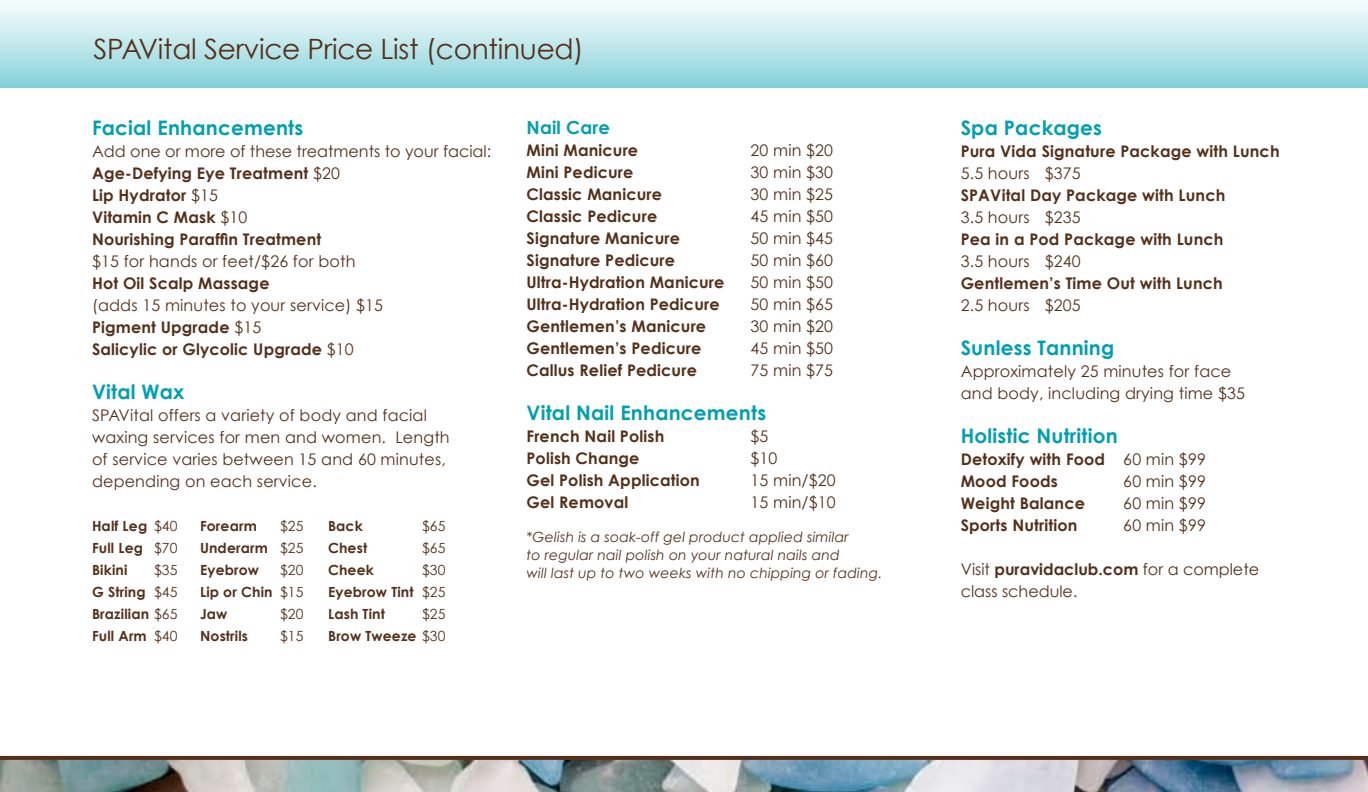
<style>
.page{position:relative;width:1368px;height:792px;background:#fff}
.page>*{position:absolute;margin:0;border:0;box-sizing:border-box;transform-origin:0 0}
.t1{font:28px "Century Gothic";letter-spacing:-.01em;color:#54301a}
.t2{font:700 20px "Century Gothic";letter-spacing:.01em;color:#00a0af}
.t3{font:700 18px "Century Gothic";letter-spacing:.01em;color:#00a0af}
.t4{font:700 16px/22px "Century Gothic";letter-spacing:.01em;color:#54301a}
.t5{font:16px/22px "Century Gothic";letter-spacing:.01em;color:#54301a}
.t6{font:700 14px "Century Gothic";letter-spacing:.01em;color:#54301a}
.t7{font:italic 14px/18px "Century Gothic";letter-spacing:.01em;color:#54301a}
.t8{font:14px "Century Gothic";letter-spacing:.01em;color:#54301a}
.s1{font-weight:400}
.s2{font-weight:700}
</style>
<div class="page">
<img style="left:0;top:760px;width:1368px;height:32px">
<hr style="left:7px;top:755px;width:1361px;height:4px;background:#eeebe9">
<svg style="left:0;top:756px;width:1368px;height:4px;fill:#54301a"></svg>
<div style="left:0;top:0;width:1368px;height:88px;background:linear-gradient(to bottom,#fafdfd,#87d2d9)"></div>
<h1 class="t1" style="left:94px;top:32px;width:492px">SPAVital Service Price List (continued)</h1>
<p class="t2" style="left:92px;top:116px;width:213px">Facial Enhancements</p>
<p class="t4" style="left:92px;top:140px;width:401px"><span class="s1">Add one or more of these treatments to your facial:<br></span>Age-Defying Eye Treatment <span class="s1">$20<br></span>Lip Hydrator <span class="s1">$15<br></span>Vitamin C Mask <span class="s1">$10<br></span>Nourishing Paraffin Treatment</p>
<p class="t5" style="left:92px;top:250px;width:265px">$15 for hands or feet/$26 for both</p>
<p class="t4" style="left:92px;top:272px;width:179px">Hot Oil Scalp Massage</p>
<p class="t4" style="left:92px;top:294px;width:293px"><span class="s1">(adds 15 minutes to your service) $15<br></span>Pigment Upgrade <span class="s1">$15<br></span>Salicylic or Glycolic Upgrade <span class="s1">$10</span></p>
<p class="t2" style="left:92px;top:380px;width:94px">Vital Wax</p>
<p class="t5" style="left:92px;top:404px;width:359px">SPAVital offers a variety of body and facial waxing services for men and women. Length of service varies between 15 and 60 minutes, depending on each service.</p>
<p class="t6" style="left:92px;top:517px;width:87px">Half Leg <span class="s1">$40</span></p>
<p class="t6" style="left:200px;top:517px;width:58px">Forearm</p>
<p class="t8" style="left:280px;top:518px;width:25px">$25</p>
<p class="t6" style="left:328px;top:517px;width:36px">Back</p>
<p class="t8" style="left:422px;top:518px;width:25px">$65</p>
<p class="t6" style="left:92px;top:539px;width:87px">Full Leg <span class="s1">$70</span></p>
<p class="t6" style="left:200px;top:539px;width:105px">Underarm <span class="s1">$25</span></p>
<p class="t6" style="left:328px;top:539px;width:41px">Chest</p>
<p class="t8" style="left:422px;top:540px;width:25px">$65</p>
<p class="t6" style="left:92px;top:561px;width:37px">Bikini</p>
<p class="t8" style="left:154px;top:562px;width:25px">$35</p>
<p class="t6" style="left:200px;top:561px;width:61px">Eyebrow</p>
<p class="t8" style="left:280px;top:562px;width:25px">$20</p>
<p class="t6" style="left:328px;top:561px;width:47px">Cheek</p>
<p class="t8" style="left:422px;top:562px;width:25px">$30</p>
<p class="t6" style="left:92px;top:583px;width:87px">G String <span class="s1">$45</span></p>
<p class="t6" style="left:200px;top:583px;width:105px">Lip or Chin <span class="s1">$15</span></p>
<p class="t6" style="left:328px;top:583px;width:119px">Eyebrow Tint <span class="s1">$25</span></p>
<p class="t6" style="left:92px;top:605px;width:87px">Brazilian <span class="s1">$65</span></p>
<p class="t6" style="left:200px;top:605px;width:29px">Jaw</p>
<p class="t8" style="left:280px;top:606px;width:25px">$20</p>
<p class="t6" style="left:328px;top:605px;width:58px">Lash Tint</p>
<p class="t8" style="left:422px;top:606px;width:25px">$25</p>
<p class="t6" style="left:92px;top:627px;width:87px">Full Arm <span class="s1">$40</span></p>
<p class="t6" style="left:200px;top:627px;width:50px">Nostrils</p>
<p class="t8" style="left:280px;top:628px;width:25px">$15</p>
<p class="t6" style="left:328px;top:627px;width:119px">Brow Tweeze <span class="s1">$30</span></p>
<p class="t3" style="left:527px;top:116px;width:85px">Nail Care</p>
<p class="t4" style="left:527px;top:139px;width:113px">Mini Manicure</p>
<p class="t5" style="left:751px;top:139px;width:84px">20 min $20</p>
<p class="t4" style="left:527px;top:161px;width:108px">Mini Pedicure</p>
<p class="t5" style="left:751px;top:161px;width:84px">30 min $30</p>
<p class="t4" style="left:527px;top:183px;width:137px">Classic Manicure</p>
<p class="t5" style="left:751px;top:183px;width:84px">30 min $25</p>
<p class="t4" style="left:527px;top:205px;width:132px">Classic Pedicure</p>
<p class="t5" style="left:751px;top:205px;width:84px">45 min $50</p>
<p class="t4" style="left:527px;top:227px;width:155px">Signature Manicure</p>
<p class="t5" style="left:751px;top:227px;width:84px">50 min $45</p>
<p class="t4" style="left:527px;top:249px;width:150px">Signature Pedicure</p>
<p class="t5" style="left:751px;top:249px;width:84px">50 min $60</p>
<p class="t4" style="left:527px;top:271px;width:199px">Ultra-Hydration Manicure</p>
<p class="t5" style="left:751px;top:271px;width:84px">50 min $50</p>
<p class="t4" style="left:527px;top:293px;width:195px">Ultra-Hydration Pedicure</p>
<p class="t5" style="left:751px;top:293px;width:84px">50 min $65</p>
<p class="t4" style="left:527px;top:315px;width:181px">Gentlemen’s Manicure</p>
<p class="t5" style="left:751px;top:315px;width:84px">30 min $20</p>
<p class="t4" style="left:527px;top:337px;width:176px">Gentlemen’s Pedicure</p>
<p class="t5" style="left:751px;top:337px;width:84px">45 min $50</p>
<p class="t4" style="left:527px;top:359px;width:172px">Callus Relief Pedicure</p>
<p class="t5" style="left:751px;top:359px;width:84px">75 min $75</p>
<p class="t2" style="left:527px;top:400px;width:241px">Vital Nail Enhancements</p>
<p class="t4" style="left:527px;top:425px;width:139px">French Nail Polish</p>
<p class="t5" style="left:751px;top:425px;width:19px">$5</p>
<p class="t4" style="left:527px;top:447px;width:114px">Polish Change</p>
<p class="t5" style="left:751px;top:447px;width:28px">$10</p>
<p class="t4" style="left:527px;top:469px;width:175px">Gel Polish Application</p>
<p class="t5" style="left:751px;top:469px;width:87px">15 min/$20</p>
<p class="t4" style="left:527px;top:491px;width:103px">Gel Removal</p>
<p class="t5" style="left:751px;top:491px;width:87px">15 min/$10</p>
<p class="t7" style="left:527px;top:528px;width:357px">*Gelish is a soak-off gel product applied similar<br>to regular nail polish on your natural nails and<br>will last up to two weeks with no chipping or fading.</p>
<p class="t2" style="left:961px;top:116px;width:143px">Spa Packages</p>
<p class="t4" style="left:961px;top:140px;width:320px">Pura Vida Signature Package with Lunch</p>
<p class="t5" style="left:961px;top:162px;width:121px">5.5 hours $375</p>
<p class="t4" style="left:961px;top:184px;width:266px">SPAVital Day Package with Lunch</p>
<p class="t5" style="left:961px;top:206px;width:121px">3.5 hours $235</p>
<p class="t4" style="left:961px;top:228px;width:264px">Pea in a Pod Package with Lunch</p>
<p class="t5" style="left:961px;top:250px;width:121px">3.5 hours $240</p>
<p class="t4" style="left:961px;top:272px;width:264px">Gentlemen’s Time Out with Lunch</p>
<p class="t5" style="left:961px;top:294px;width:121px">2.5 hours $205</p>
<p class="t2" style="left:961px;top:336px;width:155px">Sunless Tanning</p>
<p class="t5" style="left:961px;top:360px;width:286px">Approximately 25 minutes for face and body, including drying time $35</p>
<p class="t2" style="left:961px;top:424px;width:158px">Holistic Nutrition</p>
<p class="t4" style="left:961px;top:448px;width:247px">Detoxify with Food <span class="s1">60 min $99<br></span>Mood Foods</p>
<p class="t5" style="left:1123px;top:470px;width:84px">60 min $99</p>
<p class="t4" style="left:961px;top:492px;width:126px">Weight Balance</p>
<p class="t5" style="left:1123px;top:492px;width:84px">60 min $99</p>
<p class="t4" style="left:961px;top:514px;width:118px">Sports Nutrition</p>
<p class="t5" style="left:1123px;top:514px;width:84px">60 min $99</p>
<p class="t5" style="left:961px;top:558px;width:300px">Visit <span class="s2">puravidaclub.com</span> for a complete class schedule.</p>
</div>
